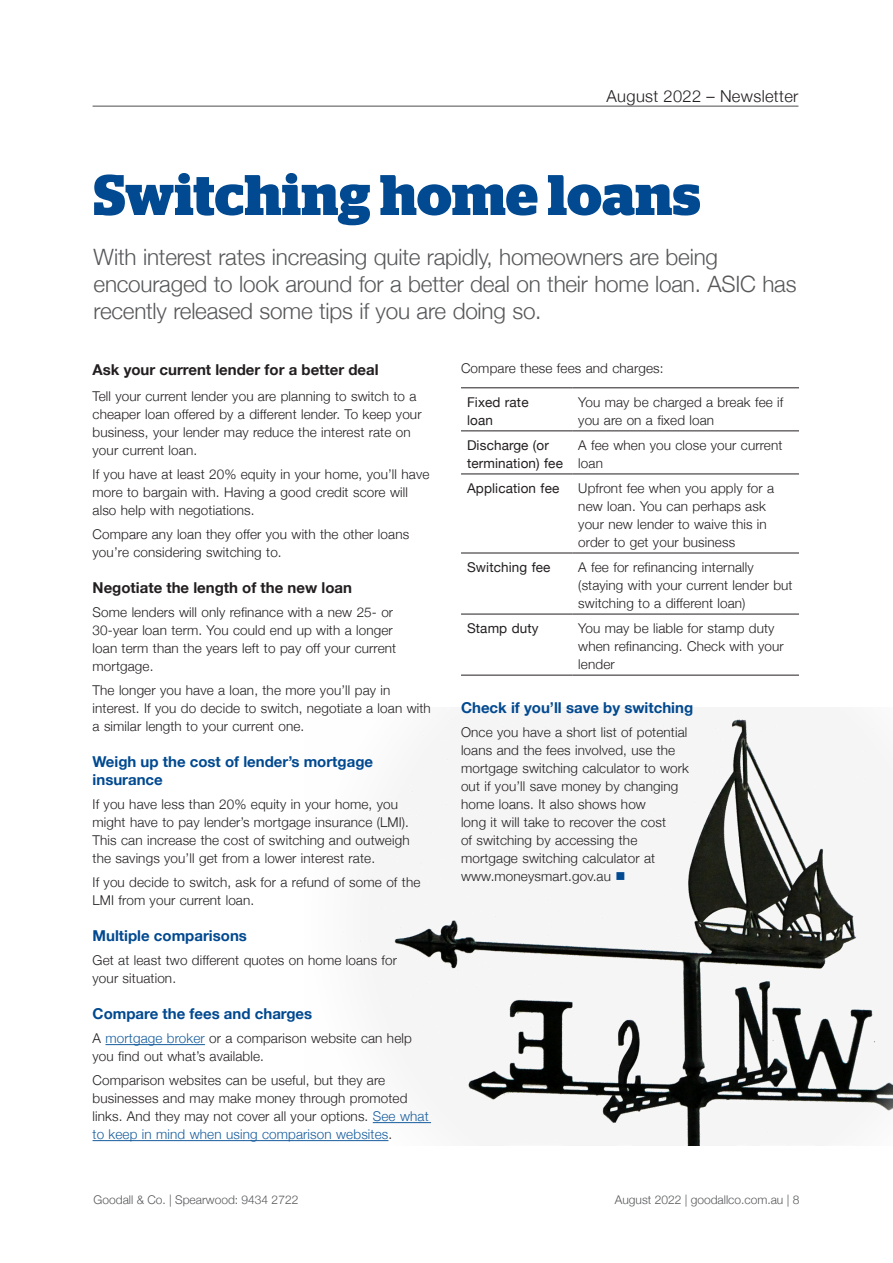
<style>
.page{position:relative;width:893px;height:1263px;background:#fff}
.page>*{position:absolute;margin:0;border:0;box-sizing:border-box;transform-origin:0 0}
.t1{font:700 57px "Stag";letter-spacing:.005em;color:#014990}
.t2{font:300 22.5px/27px "Helvetica Neue";letter-spacing:-.01em;color:#57585a}
.t3{font:300 16.5px "Helvetica Neue";letter-spacing:.02em;color:#231f20}
.t4{font:700 15px/18px "Helvetica Neue";color:#014990}
.t5{font:700 15px "Helvetica Neue";color:#231f20}
.t6{font:300 13.5px/18px "Helvetica Neue";letter-spacing:.01em;color:#231f20}
.t7{font:13.5px/18px "Helvetica Neue";letter-spacing:.01em;color:#231f20}
.t8{font:300 12px "Helvetica Neue";color:#57585a}
.s1{color:#175d9e}
.s2{color:#014990}
</style>
<div class="page">
<hr style="left:93px;top:106px;width:705px;height:1px;background:#231f20">
<img style="left:305px;top:708px;width:588px;height:437px">
<hr style="left:105px;top:1044px;width:100px;height:1px;background:#175d9e">
<hr style="left:373px;top:1122px;width:58px;height:1px;background:#175d9e">
<hr style="left:93px;top:1140px;width:295px;height:1px;background:#175d9e">
<hr style="left:461px;top:388px;width:111px;height:1px;background:#231f20">
<hr style="left:572px;top:388px;width:227px;height:1px;background:#231f20">
<hr style="left:461px;top:431px;width:111px;height:1px;background:#231f20">
<hr style="left:572px;top:431px;width:227px;height:1px;background:#231f20">
<hr style="left:461px;top:474px;width:111px;height:1px;background:#231f20">
<hr style="left:572px;top:474px;width:227px;height:1px;background:#231f20">
<hr style="left:461px;top:553px;width:111px;height:1px;background:#231f20">
<hr style="left:572px;top:553px;width:227px;height:1px;background:#231f20">
<hr style="left:461px;top:614px;width:111px;height:1px;background:#231f20">
<hr style="left:572px;top:614px;width:227px;height:1px;background:#231f20">
<hr style="left:461px;top:675px;width:111px;height:1px;background:#231f20">
<hr style="left:572px;top:675px;width:227px;height:1px;background:#231f20">
<p class="t3" style="left:607px;top:83px;width:193px">August 2022 – Newsletter</p>
<h1 class="t1" style="left:94px;top:162px;width:609px">Switching home loans</h1>
<h2 class="t2" style="left:94px;top:241px;width:704px">With interest rates increasing quite rapidly, homeowners are being encouraged to look around for a better deal on their home loan. ASIC has recently released some tips if you are doing so.</h2>
<p class="t5" style="left:93px;top:358px;width:288px">Ask your current lender for a better deal</p>
<p class="t6" style="left:93px;top:386px;width:330px">Tell your current lender you are planning to switch to a cheaper loan offered by a different lender. To keep your business, your lender may reduce the interest rate on your current loan.</p>
<p class="t6" style="left:93px;top:464px;width:338px">If you have at least 20% equity in your home, you’ll have more to bargain with. Having a good credit score will also help with negotiations.</p>
<p class="t6" style="left:93px;top:524px;width:318px">Compare any loan they offer you with the other loans you’re considering switching to.</p>
<p class="t5" style="left:93px;top:576px;width:261px">Negotiate the length of the new loan</p>
<p class="t6" style="left:93px;top:602px;width:305px">Some lenders will only refinance with a new 25- or 30-year loan term. You could end up with a longer loan term than the years left to pay off your current mortgage.</p>
<p class="t6" style="left:93px;top:680px;width:340px">The longer you have a loan, the more you’ll pay in interest. If you do decide to switch, negotiate a loan with a similar length to your current one.</p>
<p class="t4" style="left:93px;top:753px;width:282px">Weigh up the cost of lender’s mortgage insurance</p>
<p class="t6" style="left:93px;top:794px;width:318px">If you have less than 20% equity in your home, you might have to pay lender’s mortgage insurance (LMI).<br>This can increase the cost of switching and outweigh the savings you’ll get from a lower interest rate.</p>
<p class="t6" style="left:93px;top:872px;width:329px">If you decide to switch, ask for a refund of some of the<br>LMI from your current loan.</p>
<p class="t4" style="left:93px;top:927px;width:156px">Multiple comparisons</p>
<p class="t6" style="left:93px;top:950px;width:306px">Get at least two different quotes on home loans for your situation.</p>
<p class="t4" style="left:93px;top:1005px;width:221px">Compare the fees and charges</p>
<p class="t6" style="left:93px;top:1028px;width:321px">A <span class="s1">mortgage broker</span> or a comparison website can help you find out what’s available.</p>
<p class="t6" style="left:93px;top:1070px;width:338px">Comparison websites can be useful, but they are businesses and may make money through promoted links. And they may not cover all your options. <span class="s1">See what to keep in mind when using comparison websites</span>.</p>
<p class="t6" style="left:461px;top:358px;width:204px">Compare these fees and charges:</p>
<p class="t7" style="left:467px;top:394px;width:63px">Fixed rate loan</p>
<p class="t6" style="left:578px;top:392px;width:207px">You may be charged a break fee if you are on a fixed loan</p>
<p class="t7" style="left:467px;top:437px;width:97px">Discharge (or termination) fee</p>
<p class="t6" style="left:578px;top:435px;width:206px">A fee when you close your current loan</p>
<p class="t7" style="left:467px;top:480px;width:94px">Application fee</p>
<p class="t6" style="left:578px;top:478px;width:197px">Upfront fee when you apply for a new loan. You can perhaps ask your new lender to waive this in order to get your business</p>
<p class="t7" style="left:467px;top:559px;width:85px">Switching fee</p>
<p class="t6" style="left:578px;top:557px;width:216px">A fee for refinancing internally (staying with your current lender but switching to a different loan)</p>
<p class="t7" style="left:467px;top:620px;width:73px">Stamp duty</p>
<p class="t6" style="left:578px;top:618px;width:207px">You may be liable for stamp duty when refinancing. Check with your lender</p>
<p class="t4" style="left:461px;top:699px;width:234px">Check if you’ll save by switching</p>
<p class="t6" style="left:461px;top:722px;width:229px">Once you have a short list of potential loans and the fees involved, use the mortgage switching calculator to work out if you’ll save money by changing home loans. It also shows how<br>long it will take to recover the cost<br>of switching by accessing the mortgage switching calculator at www.moneysmart.gov.au <span class="s2">■</span></p>
<p class="t8" style="left:94px;top:1190px;width:206px">Goodall &amp; Co. | Spearwood: 9434 2722</p>
<p class="t8" style="left:615px;top:1190px;width:186px">August 2022 | goodallco.com.au | 8</p>
</div>
